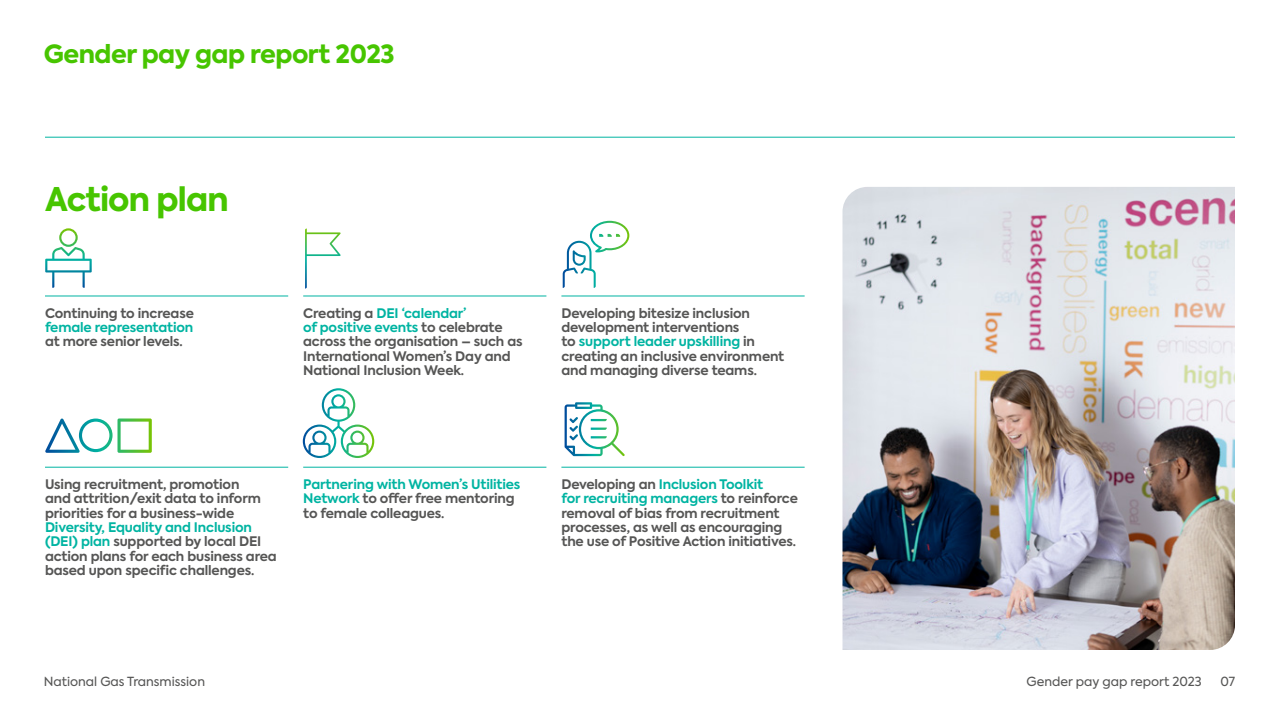
<style>
.page{position:relative;width:1280px;height:720px;background:#fff}
.page>*{position:absolute;margin:0;border:0;box-sizing:border-box;transform-origin:0 0}
.t1{font:800 32.5px "Axiforma";letter-spacing:-.025em;color:#47c500}
.t2{font:800 25px "Axiforma";letter-spacing:-.02em;color:#47c500}
.t3{font:700 13.12px/14.4px "Axiforma";letter-spacing:-.01em;color:#565655}
.t4{font:700 13.12px "Axiforma";letter-spacing:-.01em;color:#00b4a2}
.t5{font:12.5px "Axiforma";color:#565655}
.s1{color:#00b4a2}
</style>
<div class="page">
<hr style="left:45px;top:137px;width:1190px;height:1px;background:#00b4a2">
<hr style="left:45px;top:296px;width:243px;height:1px;background:#00b4a2">
<hr style="left:303px;top:296px;width:243px;height:1px;background:#00b4a2">
<hr style="left:561px;top:296px;width:244px;height:1px;background:#00b4a2">
<hr style="left:45px;top:467px;width:243px;height:1px;background:#00b4a2">
<hr style="left:303px;top:467px;width:243px;height:1px;background:#00b4a2">
<hr style="left:561px;top:467px;width:244px;height:1px;background:#00b4a2">
<img style="left:842px;top:187px;width:393px;height:463px">
<svg style="left:45px;top:228px;width:47px;height:60px"></svg>
<svg style="left:45px;top:419px;width:107px;height:34px"></svg>
<svg style="left:305px;top:229px;width:36px;height:60px"></svg>
<svg style="left:303px;top:388px;width:71px;height:70px"></svg>
<svg style="left:563px;top:221px;width:66px;height:67px"></svg>
<svg style="left:565px;top:402px;width:60px;height:54px"></svg>
<h2 class="t2" style="left:44px;top:37px;width:353px">Gender pay gap report 2023</h2>
<h1 class="t1" style="left:45px;top:176px;width:185px">Action plan</h1>
<p class="t3" style="left:45px;top:306px;width:150px">Continuing to increase</p>
<p class="t4" style="left:45px;top:318px;width:150px">female representation</p>
<p class="t3" style="left:45px;top:335px;width:139px">at more senior levels.</p>
<p class="t3" style="left:303px;top:306px;width:221px">Creating a <span class="s1">DEI ‘calendar’<br>of positive events</span> to celebrate across the organisation – such as<br>International Women’s Day and<br>National Inclusion Week.</p>
<p class="t3" style="left:561px;top:306px;width:224px">Developing bitesize inclusion development interventions<br>to <span class="s1">support leader upskilling</span> in creating an inclusive environment and managing diverse teams.</p>
<p class="t3" style="left:45px;top:477px;width:217px">Using recruitment, promotion and attrition/exit data to inform priorities for a business-wide</p>
<p class="t3" style="left:45px;top:520px;width:233px"><span class="s1">Diversity, Equality and Inclusion (DEI) plan</span> supported by local DEI action plans for each business area based upon specific challenges.</p>
<p class="t3" style="left:303px;top:477px;width:219px"><span class="s1">Partnering with Women’s Utilities<br>Network</span> to offer free mentoring to female colleagues.</p>
<p class="t3" style="left:561px;top:477px;width:238px">Developing an <span class="s1">Inclusion Toolkit<br>for recruiting managers</span> to reinforce removal of bias from recruitment processes, as well as encouraging the use of Positive Action initiatives.</p>
<p class="t5" style="left:44px;top:673px;width:163px">National Gas Transmission</p>
<p class="t5" style="left:1027px;top:673px;width:177px">Gender pay gap report 2023</p>
<p class="t5" style="left:1220px;top:673px;width:16px">07</p>
</div>
